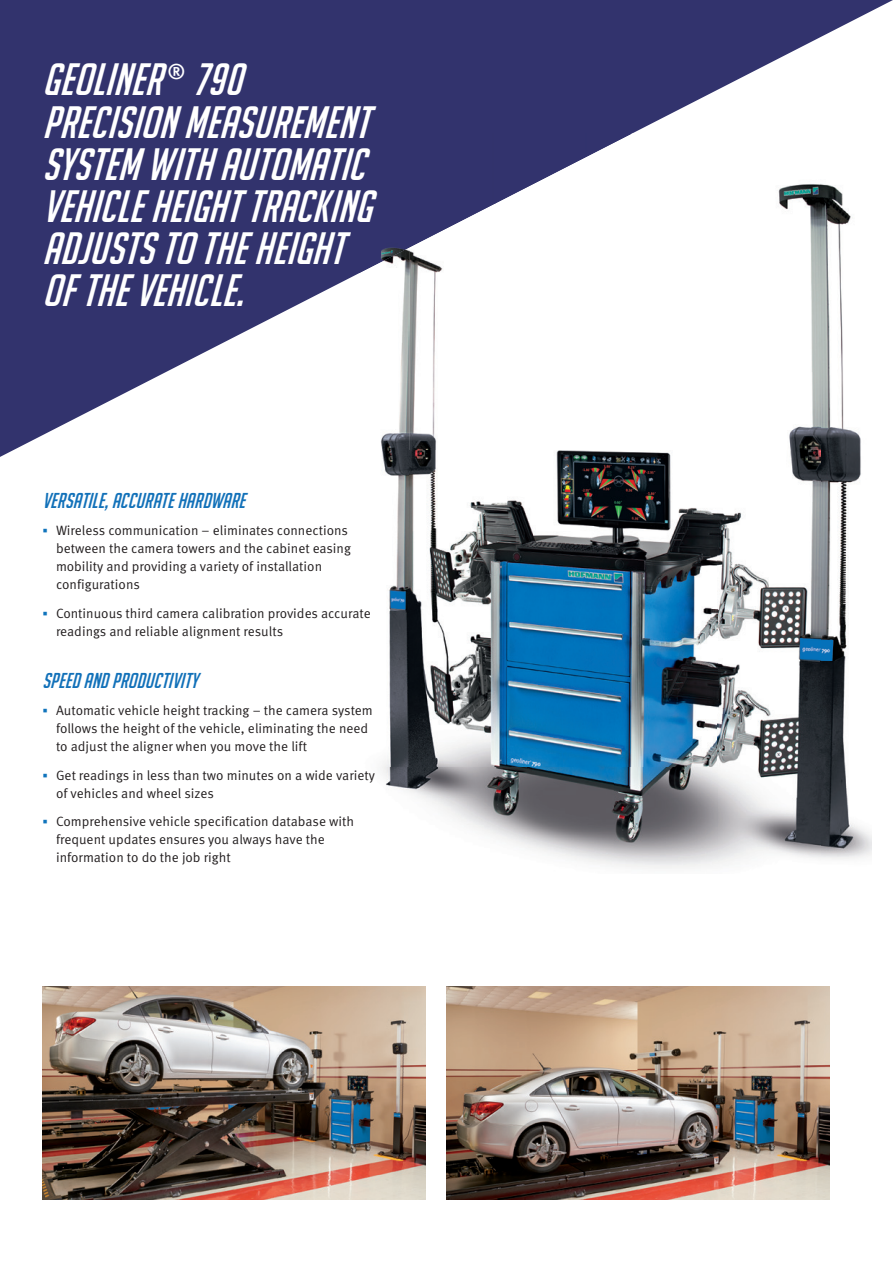
<style>
.page{position:relative;width:893px;height:1263px;background:#fff}
.page>*{position:absolute;margin:0;border:0;box-sizing:border-box;transform-origin:0 0}
.t1{font:italic 44.1px/42px "Big Noodle Titling";color:#fff}
.t2{font:italic 21px "Big Noodle Titling";color:#1271b9}
.t3{font:13.5px/18px "Meta Pro";color:#231f20}
.s1{color:#1074bc}
</style>
<div class="page">
<svg style="left:0;top:0;width:893px;height:457px;fill:#32336d"></svg>
<img style="left:446px;top:986px;width:383px;height:213px">
<img style="left:43px;top:986px;width:382px;height:213px">
<img style="left:512px;top:134px;width:308px;height:317px">
<img style="left:820px;top:134px;width:52px;height:725px">
<img style="left:410px;top:204px;width:102px;height:247px">
<img style="left:358px;top:274px;width:52px;height:494px">
<img style="left:409px;top:451px;width:308px;height:317px">
<img style="left:717px;top:451px;width:104px;height:413px">
<img style="left:382px;top:768px;width:336px;height:101px">
<img style="left:358px;top:134px;width:137px;height:140px">
<img style="left:495px;top:134px;width:92px;height:70px">
<img style="left:586px;top:134px;width:46px;height:23px">
<h1 class="t1" style="left:43px;top:59px;width:343px">GEOLINER<sup>®</sup> 790<br>PRECISIONMEASUREMENT<br>SYSTEMWITHAUTOMATIC<br>VEHICLEHEIGHTTRACKING<br>ADJUSTSTOTHEHEIGHT<br>OFTHEVEHICLE.</h1>
<h2 class="t2" style="left:43px;top:490px;width:210px">VERSATILE,ACCURATEHARDWARE</h2>
<p class="t3" style="left:56px;top:522px;width:296px;text-indent:-14px"><span class="s1">▪</span> Wireless communication – eliminates connections between the camera towers and the cabinet easing mobility and providing a variety of installation configurations</p>
<p class="t3" style="left:56px;top:604px;width:316px;text-indent:-14px"><span class="s1">▪</span> Continuous third camera calibration provides accurate readings and reliable alignment results</p>
<h2 class="t2" style="left:43px;top:670px;width:162px">SPEEDANDPRODUCTIVITY</h2>
<p class="t3" style="left:56px;top:702px;width:318px;text-indent:-14px"><span class="s1">▪</span> Automatic vehicle height tracking – the camera system follows the height of the vehicle, eliminating the need to adjust the aligner when you move the lift</p>
<p class="t3" style="left:56px;top:766px;width:320px;text-indent:-14px"><span class="s1">▪</span> Get readings in less than two minutes on a wide variety of vehicles and wheel sizes</p>
<p class="t3" style="left:56px;top:813px;width:300px;text-indent:-14px"><span class="s1">▪</span> Comprehensive vehicle specification database with frequent updates ensures you always have the information to do the job right</p>
</div>
